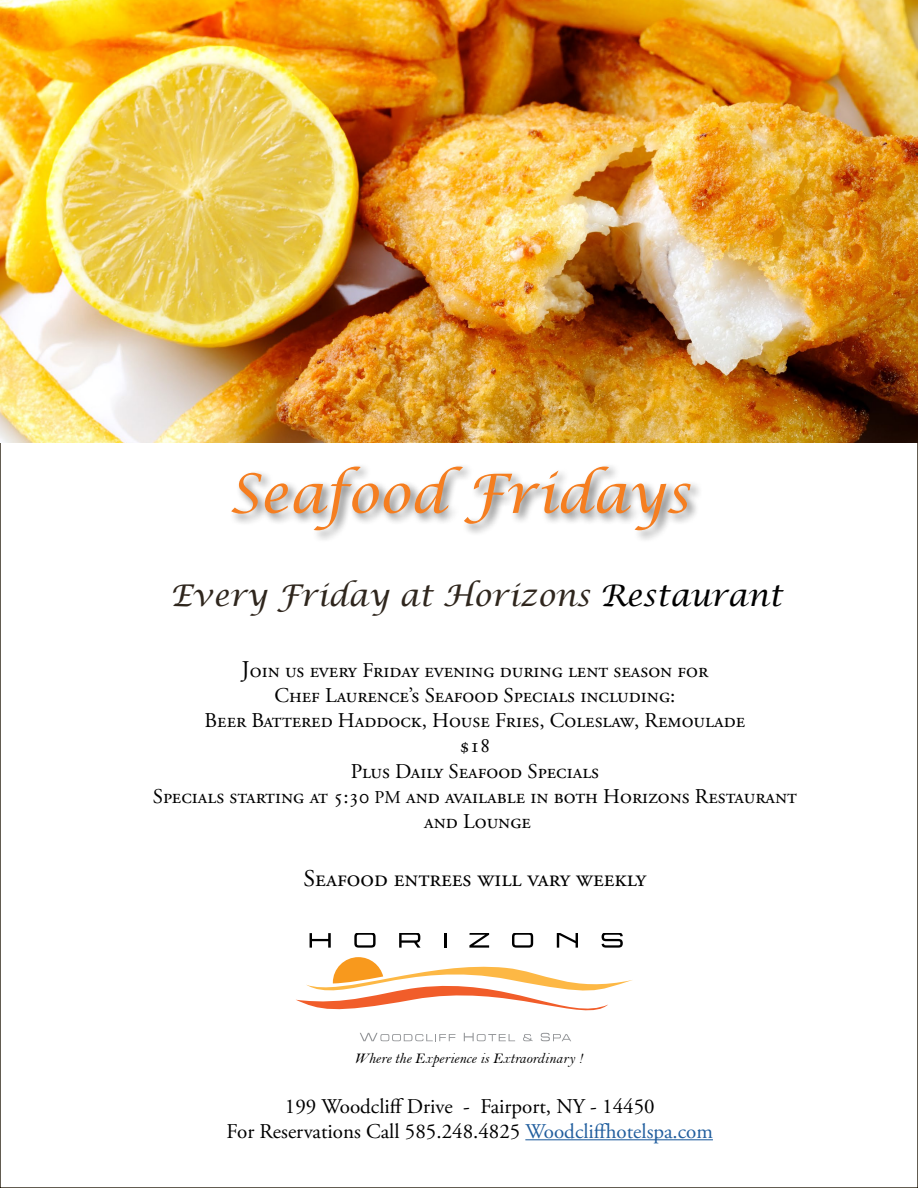
<style>
.page{position:relative;width:918px;height:1188px;background:#fff}
.page>*{position:absolute;margin:0;border:0;box-sizing:border-box;transform-origin:0 0}
.t1{font:italic 54px "Lucida Calligraphy";color:#f57e20}
.t2{font:italic 30px "Lucida Calligraphy";color:#2f261d}
.t3{font:24px "Adobe Garamond Pro";color:#000}
.t4{font:21px/25.2px "Adobe Garamond Pro";color:#000;text-align:center}
.t5{font:15px "Bell MT Italic";color:#000}
.s1{color:#000}
.s2{font-size:24px}
.s3{font-size:18px}
.s4{color:#215e9e}
</style>
<div class="page">
<div style="left:229px;top:463px;width:474px;height:80px;background:#000;opacity:.57"></div>
<hr style="left:525px;top:1139px;width:188px;height:1px;background:#215e9e">
<svg style="left:310px;top:933px;width:21px;height:15px"></svg>
<svg style="left:354px;top:933px;width:22px;height:15px"></svg>
<svg style="left:399px;top:933px;width:22px;height:15px"></svg>
<svg style="left:444px;top:933px;width:2px;height:15px"></svg>
<svg style="left:469px;top:933px;width:20px;height:15px"></svg>
<svg style="left:512px;top:933px;width:21px;height:15px"></svg>
<svg style="left:557px;top:933px;width:21px;height:15px"></svg>
<svg style="left:602px;top:933px;width:21px;height:15px"></svg>
<svg style="left:296px;top:957px;width:336px;height:54px"></svg>
<svg style="left:360px;top:1033px;width:96px;height:8px"></svg>
<svg style="left:464px;top:1033px;width:51px;height:8px"></svg>
<svg style="left:523px;top:1034px;width:10px;height:7px"></svg>
<svg style="left:541px;top:1033px;width:30px;height:8px"></svg>
<img style="left:0;top:0;width:918px;height:443px">
<h1 class="t1" style="left:228px;top:461px;width:463px">Seafood Fridays</h1>
<h2 class="t2" style="left:170px;top:577px;width:614px">Every Friday at Horizons <span class="s1">Restaurant</span></h2>
<p class="t4" style="left:153px;top:658px;width:646px"><span class="s2">J</span>oin us every Friday evening during lent season for<br>Chef Laurence’s Seafood Specials including:<br>Beer Battered Haddock, House Fries, Coleslaw, Remoulade<br>$18<br>Plus Daily Seafood Specials<br>Specials starting at 5:30 <span class="s3">PM</span> and available in both Horizons Restaurant and Lounge</p>
<p class="t3" style="left:304px;top:864px;width:344px">Seafood entrees will vary weekly</p>
<p class="t5" style="left:355px;top:1049px;width:230px">Where the Experience is Extraordinary !</p>
<p class="t4" style="left:227px;top:1094px;width:488px">199 Woodcliff Drive - Fairport, NY - 14450<br>For Reservations Call 585.248.4825 <span class="s4">Woodcliffhotelspa.com</span></p>
</div>
